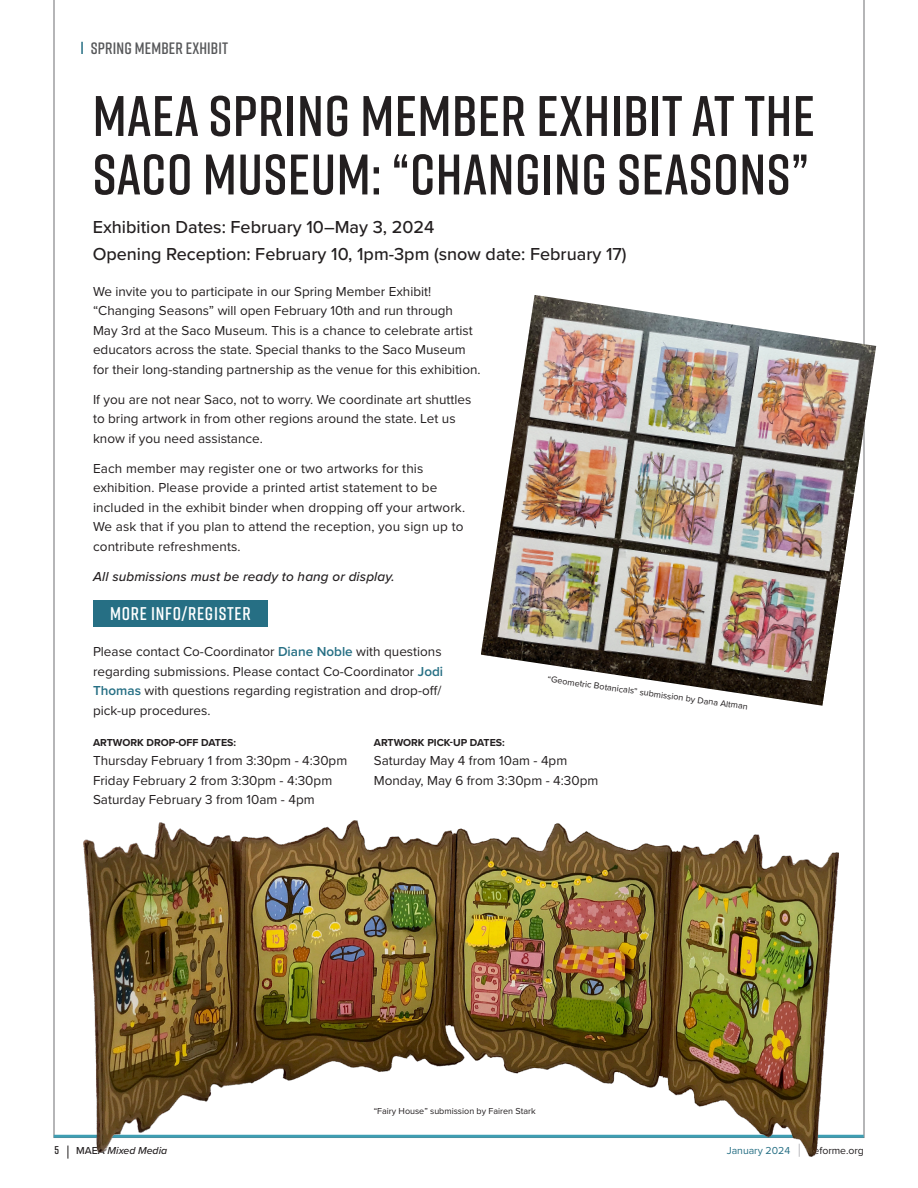
<style>
.page{position:relative;width:918px;height:1188px;background:#fff}
.page>*{position:absolute;margin:0;border:0;box-sizing:border-box;transform-origin:0 0}
.t1{font:600 57px/58.5px "Rift";letter-spacing:.01em;color:#231f20}
.Body{font:600 18.45px "Rift";letter-spacing:.04em;color:#fff}
.led{font:500 18px/27px "Proxima Nova";color:#231f20}
.t2{font:600 16.5px "Rift";letter-spacing:.01em;color:#57585a}
.Body-2{font:13.5px/19.5px "Proxima Nova";color:#231f20}
.Body-3{font:italic 500 13.5px "Proxima Nova";letter-spacing:.01em;color:#231f20}
.t3{font:600 11.25px "Rift";color:#231f20}
.Body-4{font:700 10.5px "Proxima Nova";color:#231f20}
.t4{font:italic 500 10.5px "Proxima Nova";color:#231f20}
.t5{font:10.5px "Proxima Nova";color:#266f84}
.t6{font:10.5px "Proxima Nova";color:#231f20}
.t7{font:9px "Proxima Nova";color:#231f20}
.s1{font-weight:600;color:#266f84}
.s2{font-style:normal}
</style>
<div class="page">
<svg style="left:68px;top:1146px;width:1px;height:13px"></svg>
<hr style="left:54px;top:1135px;width:810px;height:3px;background:#3e9eb3">
<svg style="left:81px;top:42px;width:2px;height:12px"></svg>
<img style="left:481px;top:295px;width:395px;height:411px">
<img style="left:84px;top:821px;width:754px;height:335px">
<div style="left:93px;top:601px;width:175px;height:26px;background:#266f84"></div>
<p class="t2" style="left:91px;top:37px;width:139px">SPRING MEMBER EXHIBIT</p>
<p class="t1" style="left:93px;top:85px;width:724px">MAEA SPRING MEMBER EXHIBIT AT THE<br>SACO MUSEUM: “CHANGING SEASONS”</p>
<p class="led" style="left:93px;top:213px;width:535px">Exhibition Dates: February 10–May 3, 2024<br>Opening Reception: February 10, 1pm-3pm (snow date: February 17)</p>
<p class="Body-2" style="left:93px;top:281px;width:389px">We invite you to participate in our Spring Member Exhibit! “Changing Seasons” will open February 10th and run through May 3rd at the Saco Museum. This is a chance to celebrate artist educators across the state. Special thanks to the Saco Museum for their long-standing partnership as the venue for this exhibition.</p>
<p class="Body-2" style="left:93px;top:389px;width:380px">If you are not near Saco, not to worry. We coordinate art shuttles to bring artwork in from other regions around the state. Let us know if you need assistance.</p>
<p class="Body-2" style="left:93px;top:458px;width:374px">Each member may register one or two artworks for this exhibition. Please provide a printed artist statement to be included in the exhibit binder when dropping off your artwork.<br>We ask that if you plan to attend the reception, you sign up to contribute refreshments.</p>
<p class="Body-3" style="left:93px;top:566px;width:303px">All submissions must be ready to hang or display.</p>
<p class="Body" style="left:110px;top:601px;width:142px">MORE INFO/REGISTER</p>
<p class="Body-2" style="left:93px;top:642px;width:352px">Please contact Co-Coordinator <span class="s1">Diane Noble</span> with questions regarding submissions. Please contact Co-Coordinator <span class="s1">Jodi Thomas</span> with questions regarding registration and drop-off/ pick-up procedures.</p>
<p class="Body-4" style="left:93px;top:734px;width:145px">ARTWORK DROP-OFF DATES:</p>
<p class="Body-2" style="left:93px;top:750px;width:256px">Thursday February 1 from 3:30pm - 4:30pm<br>Friday February 2 from 3:30pm - 4:30pm<br>Saturday February 3 from 10am - 4pm</p>
<p class="t7" style="left:549px;top:672px;width:204px;rotate:8deg">“Geometric Botanicals” submission by Dana Altman</p>
<p class="Body-4" style="left:374px;top:734px;width:132px">ARTWORK PICK-UP DATES:</p>
<p class="Body-2" style="left:374px;top:750px;width:226px">Saturday May 4 from 10am - 4pm<br>Monday, May 6 from 3:30pm - 4:30pm</p>
<p class="t7" style="left:374px;top:1104px;width:163px">“Fairy House” submission by Fairen Stark</p>
<p class="t3" style="left:54px;top:1142px;width:6px">5</p>
<p class="t4" style="left:76px;top:1143px;width:92px"><span class="s2">MAEA</span> Mixed Media</p>
<p class="t5" style="left:727px;top:1142px;width:65px">January 2024</p>
<p class="t6" style="left:808px;top:1142px;width:58px">aeforme.org</p>
</div>
